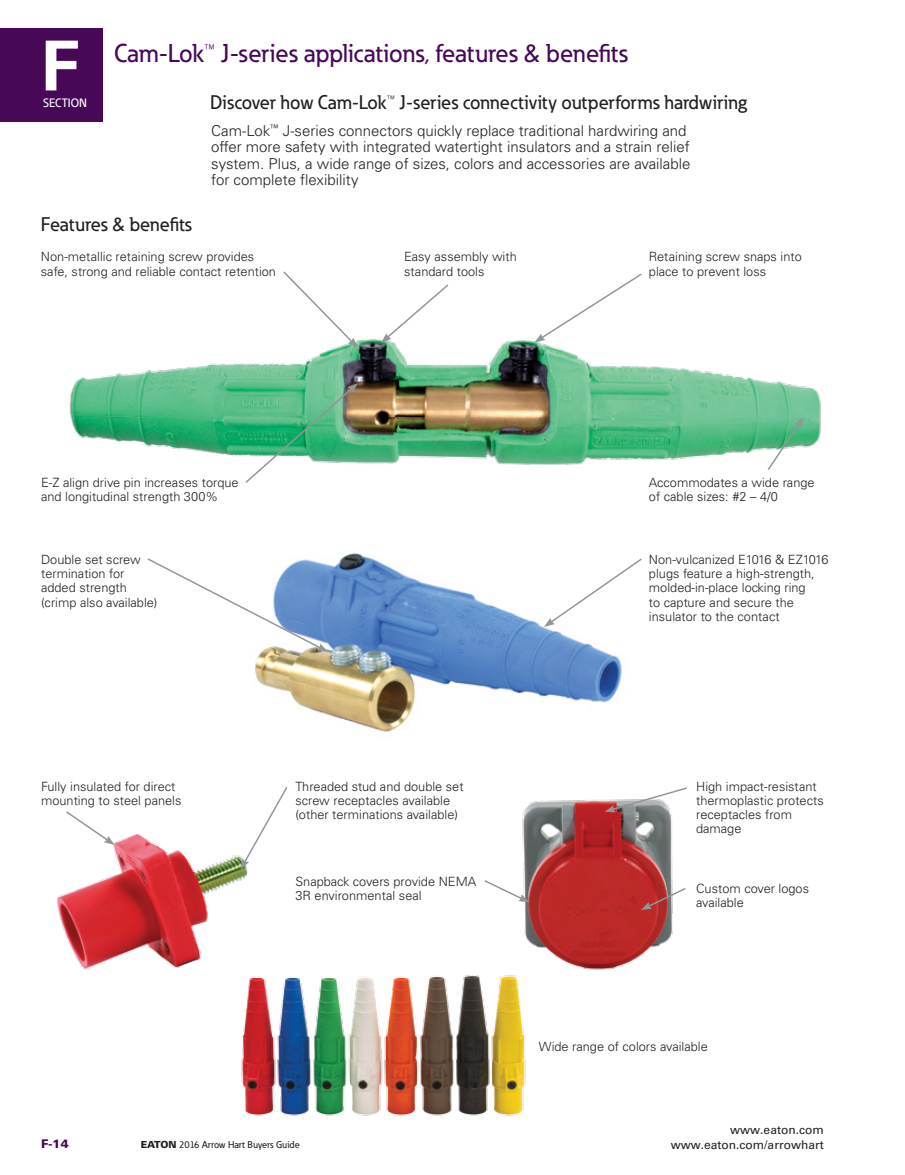
<style>
.page{position:relative;width:905px;height:1175px;background:#fff}
.page>*{position:absolute;margin:0;border:0;box-sizing:border-box;transform-origin:0 0}
.t1{font:700 69px "Univers LT Std";color:#fff}
.t2{font:500 25.5px "Eaton";color:#470858}
.t3{font:500 19.5px "Eaton";color:#231f20}
.t4{font:300 15px/16.5px "Univers LT Std";color:#231f20}
.t5{font:300 12.75px/14.2px "Univers LT Std";color:#231f20}
.t6{font:12px "Univers LT Std";color:#231f20}
.t7{font:500 12px "Eaton";color:#fff}
.t8{font:900 12px "Univers LT Std";color:#470858}
.t9{font:500 9.75px "Eaton";color:#231f20}
.s1{font-family:"Univers LT Std";font-weight:900}
</style>
<div class="page">
<div style="left:0;top:28px;width:103px;height:93px;background:#470858"></div>
<img style="left:255px;top:553px;width:367px;height:179px">
<img style="left:69px;top:339px;width:752px;height:126px">
<img style="left:57px;top:834px;width:191px;height:136px">
<svg style="left:282px;top:271px;width:76px;height:77px"></svg>
<svg style="left:381px;top:284px;width:69px;height:59px"></svg>
<svg style="left:534px;top:273px;width:109px;height:69px"></svg>
<svg style="left:766px;top:417px;width:37px;height:53px"></svg>
<svg style="left:244px;top:383px;width:114px;height:100px"></svg>
<svg style="left:147px;top:557px;width:181px;height:95px"></svg>
<svg style="left:544px;top:557px;width:98px;height:70px"></svg>
<img style="left:522px;top:799px;width:151px;height:171px">
<svg style="left:64px;top:811px;width:51px;height:34px"></svg>
<svg style="left:240px;top:787px;width:48px;height:82px"></svg>
<svg style="left:484px;top:878px;width:45px;height:24px"></svg>
<svg style="left:604px;top:787px;width:83px;height:25px"></svg>
<svg style="left:641px;top:886px;width:45px;height:24px"></svg>
<img style="left:234px;top:956px;width:297px;height:160px">
<h1 class="t1" style="left:41px;top:26px;width:40px">F</h1>
<p class="t7" style="left:43px;top:95px;width:45px">SECTION</p>
<h2 class="t2" style="left:114px;top:37px;width:515px">Cam-Lok™ J-series applications, features &amp; benefits</h2>
<h3 class="t3" style="left:210px;top:90px;width:538px">Discover how Cam-Lok™ J-series connectivity outperforms hardwiring</h3>
<p class="t4" style="left:211px;top:122px;width:480px">Cam-Lok<sup>™</sup> J-series connectors quickly replace traditional hardwiring and offer more safety with integrated watertight insulators and a strain relief system. Plus, a wide range of sizes, colors and accessories are available for complete flexibility</p>
<h3 class="t3" style="left:41px;top:212px;width:152px">Features &amp; benefits</h3>
<p class="t5" style="left:41px;top:250px;width:236px">Non-metallic retaining screw provides safe, strong and reliable contact retention</p>
<p class="t5" style="left:41px;top:475px;width:199px">E-Z align drive pin increases torque and longitudinal strength 300%</p>
<p class="t5" style="left:404px;top:250px;width:114px">Easy assembly with standard tools</p>
<p class="t5" style="left:649px;top:250px;width:154px">Retaining screw snaps into place to prevent loss</p>
<p class="t5" style="left:649px;top:475px;width:167px">Accommodates a wide range of cable sizes: #2 – 4/0</p>
<p class="t5" style="left:41px;top:552px;width:118px">Double set screw termination for added strength (crimp also available)</p>
<p class="t5" style="left:649px;top:552px;width:181px">Non-vulcanized E1016 &amp; EZ1016 plugs feature a high-strength, molded-in-place locking ring<br>to capture and secure the insulator to the contact</p>
<p class="t5" style="left:41px;top:779px;width:142px">Fully insulated for direct mounting to steel panels</p>
<p class="t5" style="left:295px;top:779px;width:170px">Threaded stud and double set screw receptacles available (other terminations available)</p>
<p class="t5" style="left:295px;top:874px;width:182px">Snapback covers provide NEMA<br>3R environmental seal</p>
<p class="t5" style="left:696px;top:779px;width:129px">High impact-resistant thermoplastic protects receptacles from damage</p>
<p class="t5" style="left:696px;top:881px;width:114px">Custom cover logos available</p>
<p class="t5" style="left:538px;top:1039px;width:171px">Wide range of colors available</p>
<p class="t6" style="left:730px;top:1122px;width:95px">www.eaton.com</p>
<p class="t8" style="left:41px;top:1135px;width:29px">F-14</p>
<p class="t9" style="left:141px;top:1138px;width:160px"><span class="s1">EATON</span> 2016 Arrow Hart Buyers Guide</p>
<p class="t6" style="left:671px;top:1137px;width:154px">www.eaton.com/arrowhart</p>
</div>
